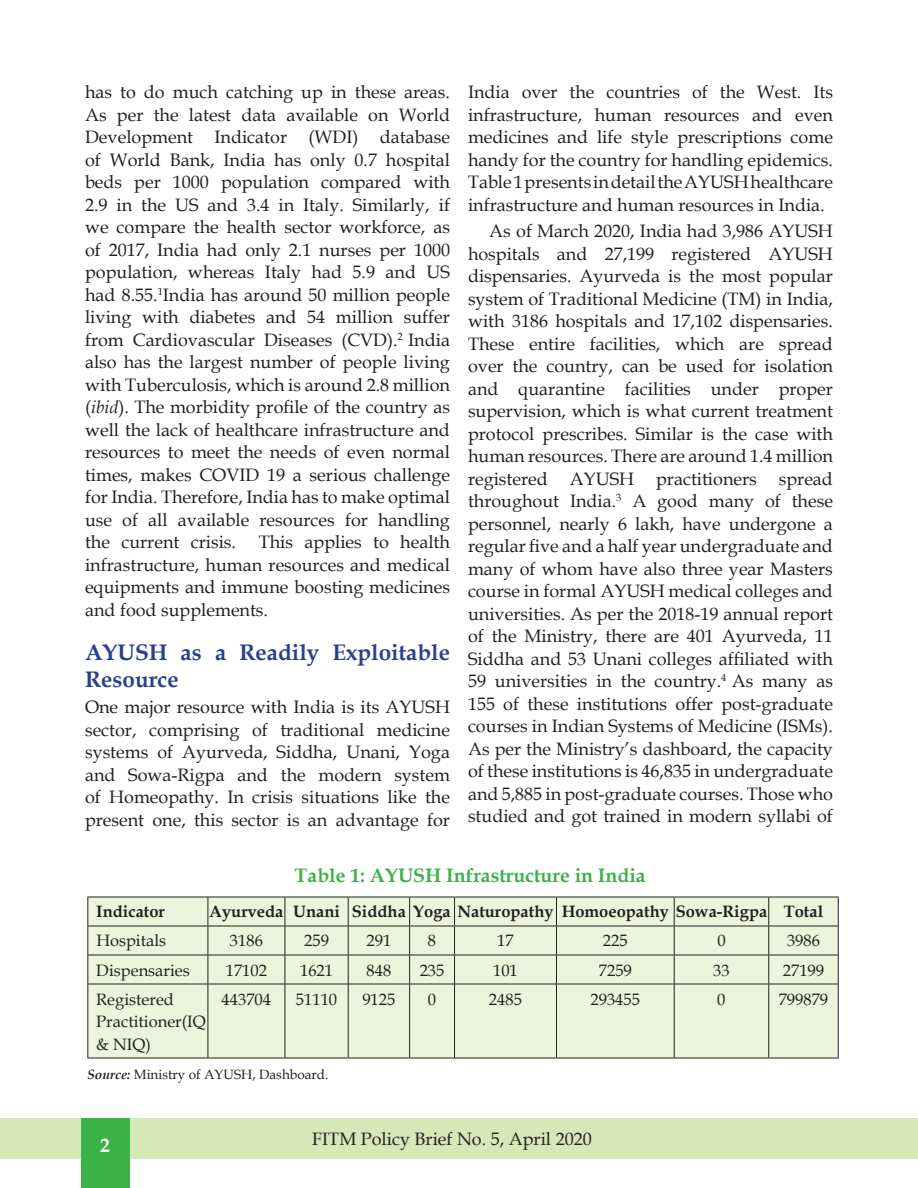
<style>
.page{position:relative;width:918px;height:1188px;background:#fff}
.page>*{position:absolute;margin:0;border:0;box-sizing:border-box;transform-origin:0 0}
.t1{font:700 22.5px/27px "Book Antiqua";color:#2a3f91}
.t2{font:700 19.5px "Book Antiqua";color:#3ab247}
.t3{font:700 19.5px "Book Antiqua";color:#fff}
.t4{font:18px/22.5px "Book Antiqua";color:#241f1f;text-align:justify}
.t5{font:16.5px/22.5px "Book Antiqua";color:#241f1f}
.t6{font:700 16.5px "Book Antiqua";color:#241f1f}
.t7{font:13.5px "Book Antiqua";color:#241f1f}
.s1{font-style:italic}
.s2{font-weight:700;font-style:italic}
</style>
<div class="page">
<div style="left:0;top:1118px;width:918px;height:41px;background:#d5e8b7"></div>
<div style="left:81px;top:1118px;width:48px;height:70px;background:#3ab247"></div>
<div style="left:88px;top:898px;width:750px;height:160px;background:#ecf4db"></div>
<hr style="left:87px;top:897px;width:121px;height:1px;background:#241f1f">
<hr style="left:208px;top:897px;width:77px;height:1px;background:#241f1f">
<hr style="left:285px;top:897px;width:63px;height:1px;background:#241f1f">
<hr style="left:348px;top:897px;width:62px;height:1px;background:#241f1f">
<hr style="left:410px;top:897px;width:45px;height:1px;background:#241f1f">
<hr style="left:455px;top:897px;width:101px;height:1px;background:#241f1f">
<hr style="left:556px;top:897px;width:118px;height:1px;background:#241f1f">
<hr style="left:674px;top:897px;width:95px;height:1px;background:#241f1f">
<hr style="left:769px;top:897px;width:70px;height:1px;background:#241f1f">
<hr style="left:87px;top:926px;width:121px;height:1px;background:#241f1f">
<hr style="left:208px;top:926px;width:77px;height:1px;background:#241f1f">
<hr style="left:285px;top:926px;width:63px;height:1px;background:#241f1f">
<hr style="left:348px;top:926px;width:62px;height:1px;background:#241f1f">
<hr style="left:410px;top:926px;width:45px;height:1px;background:#241f1f">
<hr style="left:455px;top:926px;width:101px;height:1px;background:#241f1f">
<hr style="left:556px;top:926px;width:118px;height:1px;background:#241f1f">
<hr style="left:674px;top:926px;width:95px;height:1px;background:#241f1f">
<hr style="left:769px;top:926px;width:70px;height:1px;background:#241f1f">
<hr style="left:87px;top:955px;width:121px;height:1px;background:#241f1f">
<hr style="left:208px;top:955px;width:77px;height:1px;background:#241f1f">
<hr style="left:285px;top:955px;width:63px;height:1px;background:#241f1f">
<hr style="left:348px;top:955px;width:62px;height:1px;background:#241f1f">
<hr style="left:410px;top:955px;width:45px;height:1px;background:#241f1f">
<hr style="left:455px;top:955px;width:101px;height:1px;background:#241f1f">
<hr style="left:556px;top:955px;width:118px;height:1px;background:#241f1f">
<hr style="left:674px;top:955px;width:95px;height:1px;background:#241f1f">
<hr style="left:769px;top:955px;width:70px;height:1px;background:#241f1f">
<hr style="left:87px;top:984px;width:121px;height:1px;background:#241f1f">
<hr style="left:208px;top:984px;width:77px;height:1px;background:#241f1f">
<hr style="left:285px;top:984px;width:63px;height:1px;background:#241f1f">
<hr style="left:348px;top:984px;width:62px;height:1px;background:#241f1f">
<hr style="left:410px;top:984px;width:45px;height:1px;background:#241f1f">
<hr style="left:455px;top:984px;width:101px;height:1px;background:#241f1f">
<hr style="left:556px;top:984px;width:118px;height:1px;background:#241f1f">
<hr style="left:674px;top:984px;width:95px;height:1px;background:#241f1f">
<hr style="left:769px;top:984px;width:70px;height:1px;background:#241f1f">
<hr style="left:87px;top:1058px;width:121px;height:1px;background:#241f1f">
<hr style="left:208px;top:1058px;width:77px;height:1px;background:#241f1f">
<hr style="left:285px;top:1058px;width:63px;height:1px;background:#241f1f">
<hr style="left:348px;top:1058px;width:62px;height:1px;background:#241f1f">
<hr style="left:410px;top:1058px;width:45px;height:1px;background:#241f1f">
<hr style="left:455px;top:1058px;width:101px;height:1px;background:#241f1f">
<hr style="left:556px;top:1058px;width:118px;height:1px;background:#241f1f">
<hr style="left:674px;top:1058px;width:95px;height:1px;background:#241f1f">
<hr style="left:769px;top:1058px;width:70px;height:1px;background:#241f1f">
<svg style="left:87px;top:897px;width:1px;height:87px"></svg>
<hr style="left:87px;top:984px;width:1px;height:74px;background:#241f1f">
<svg style="left:208px;top:897px;width:1px;height:87px"></svg>
<svg style="left:285px;top:897px;width:1px;height:87px"></svg>
<svg style="left:348px;top:897px;width:1px;height:87px"></svg>
<svg style="left:409px;top:897px;width:1px;height:87px"></svg>
<svg style="left:454px;top:897px;width:1px;height:87px"></svg>
<svg style="left:556px;top:897px;width:1px;height:87px"></svg>
<svg style="left:674px;top:897px;width:1px;height:87px"></svg>
<svg style="left:768px;top:897px;width:1px;height:87px"></svg>
<svg style="left:838px;top:897px;width:1px;height:87px"></svg>
<hr style="left:208px;top:984px;width:1px;height:74px;background:#241f1f">
<hr style="left:285px;top:984px;width:1px;height:74px;background:#241f1f">
<hr style="left:348px;top:984px;width:1px;height:74px;background:#241f1f">
<hr style="left:409px;top:984px;width:1px;height:74px;background:#241f1f">
<hr style="left:454px;top:984px;width:1px;height:74px;background:#241f1f">
<hr style="left:556px;top:984px;width:1px;height:74px;background:#241f1f">
<hr style="left:674px;top:984px;width:1px;height:74px;background:#241f1f">
<hr style="left:768px;top:984px;width:1px;height:74px;background:#241f1f">
<hr style="left:838px;top:984px;width:1px;height:74px;background:#241f1f">
<p class="t4" style="left:85px;top:80px;width:366px">has to do much catching up in these areas.<br>As per the latest data available on World Development Indicator (WDI) database of World Bank, India has only 0.7 hospital beds per 1000 population compared with 2.9 in the US and 3.4 in Italy. Similarly, if we compare the health sector workforce, as of 2017, India had only 2.1 nurses per 1000 population, whereas Italy had 5.9 and US had 8.55.<sup>1</sup>India has around 50 million people living with diabetes and 54 million suffer from Cardiovascular Diseases (CVD).<sup>2</sup> India also has the largest number of people living with Tuberculosis, which is around 2.8 million (<span class="s1">ibid</span>). The morbidity profile of the country as well the lack of healthcare infrastructure and resources to meet the needs of even normal times, makes COVID 19 a serious challenge for India. Therefore, India has to make optimal use of all available resources for handling the current crisis.</p>
<p class="t4" style="left:85px;top:530px;width:366px;text-indent:174px">This applies to health infrastructure, human resources and medical equipments and immune boosting medicines and food supplements.</p>
<p class="t1" style="left:85px;top:638px;width:366px">AYUSH as a Readily Exploitable<br>Resource</p>
<p class="t4" style="left:85px;top:696px;width:366px">One major resource with India is its AYUSH sector, comprising of traditional medicine systems of Ayurveda, Siddha, Unani, Yoga and Sowa-Rigpa and the modern system of Homeopathy. In crisis situations like the present one, this sector is an advantage for</p>
<p class="t4" style="left:468px;top:80px;width:366px">India over the countries of the West. Its infrastructure, human resources and even medicines and life style prescriptions come handy for the country for handling epidemics.<br>Table 1 presents in detail the AYUSH healthcare infrastructure and human resources in India.</p>
<p class="t4" style="left:468px;top:220px;width:366px;text-indent:21px">As of March 2020, India had 3,986 AYUSH hospitals and 27,199 registered AYUSH dispensaries. Ayurveda is the most popular system of Traditional Medicine (TM) in India, with 3186 hospitals and 17,102 dispensaries.<br>These entire facilities, which are spread over the country, can be used for isolation and quarantine facilities under proper supervision, which is what current treatment protocol prescribes. Similar is the case with human resources. There are around 1.4 million registered AYUSH practitioners spread throughout India.<sup>3</sup> A good many of these personnel, nearly 6 lakh, have undergone a regular five and a half year undergraduate and many of whom have also three year Masters course in formal AYUSH medical colleges and universities. As per the 2018-19 annual report of the Ministry, there are 401 Ayurveda, 11<br>Siddha and 53 Unani colleges affiliated with 59 universities in the country.<sup>4</sup> As many as 155 of these institutions offer post-graduate courses in Indian Systems of Medicine (ISMs).<br>As per the Ministry’s dashboard, the capacity of these institutions is 46,835 in undergraduate and 5,885 in post-graduate courses. Those who studied and got trained in modern syllabi of</p>
<p class="t2" style="left:295px;top:862px;width:352px">Table 1: AYUSH Infrastructure in India</p>
<p class="t6" style="left:96px;top:901px;width:70px">Indicator</p>
<p class="t6" style="left:209px;top:901px;width:615px">Ayurveda Unani Siddha Yoga Naturopathy Homoeopathy Sowa-Rigpa Total</p>
<p class="t5" style="left:96px;top:929px;width:71px">Hospitals</p>
<p class="t5" style="left:230px;top:929px;width:34px">3186</p>
<p class="t5" style="left:304px;top:929px;width:26px">259</p>
<p class="t5" style="left:367px;top:929px;width:26px">291</p>
<p class="t5" style="left:428px;top:929px;width:10px">8</p>
<p class="t5" style="left:497px;top:929px;width:18px">17</p>
<p class="t5" style="left:603px;top:929px;width:26px">225</p>
<p class="t5" style="left:717px;top:929px;width:10px">0</p>
<p class="t5" style="left:787px;top:929px;width:34px">3986</p>
<p class="t5" style="left:96px;top:958px;width:95px">Dispensaries</p>
<p class="t5" style="left:226px;top:958px;width:43px">17102</p>
<p class="t5" style="left:300px;top:958px;width:34px">1621</p>
<p class="t5" style="left:367px;top:958px;width:26px">848</p>
<p class="t5" style="left:420px;top:958px;width:26px">235</p>
<p class="t5" style="left:493px;top:958px;width:26px">101</p>
<p class="t5" style="left:599px;top:958px;width:34px">7259</p>
<p class="t5" style="left:713px;top:958px;width:18px">33</p>
<p class="t5" style="left:783px;top:958px;width:43px">27199</p>
<p class="t5" style="left:96px;top:987px;width:111px">Registered<br>Practitioner(IQ &amp; NIQ)</p>
<p class="t5" style="left:222px;top:987px;width:51px">443704</p>
<p class="t5" style="left:296px;top:987px;width:43px">51110</p>
<p class="t5" style="left:362px;top:987px;width:34px">9125</p>
<p class="t5" style="left:428px;top:987px;width:10px">0</p>
<p class="t5" style="left:489px;top:987px;width:34px">2485</p>
<p class="t5" style="left:591px;top:987px;width:51px">293455</p>
<p class="t5" style="left:717px;top:987px;width:10px">0</p>
<p class="t5" style="left:779px;top:987px;width:51px">799879</p>
<p class="t7" style="left:87px;top:1065px;width:242px"><span class="s2">Source:</span> Ministry of AYUSH, Dashboard.</p>
<p class="t3" style="left:100px;top:1133px;width:11px">2</p>
<p class="t4" style="left:312px;top:1127px;width:281px">FITM Policy Brief No. 5, April 2020</p>
</div>
